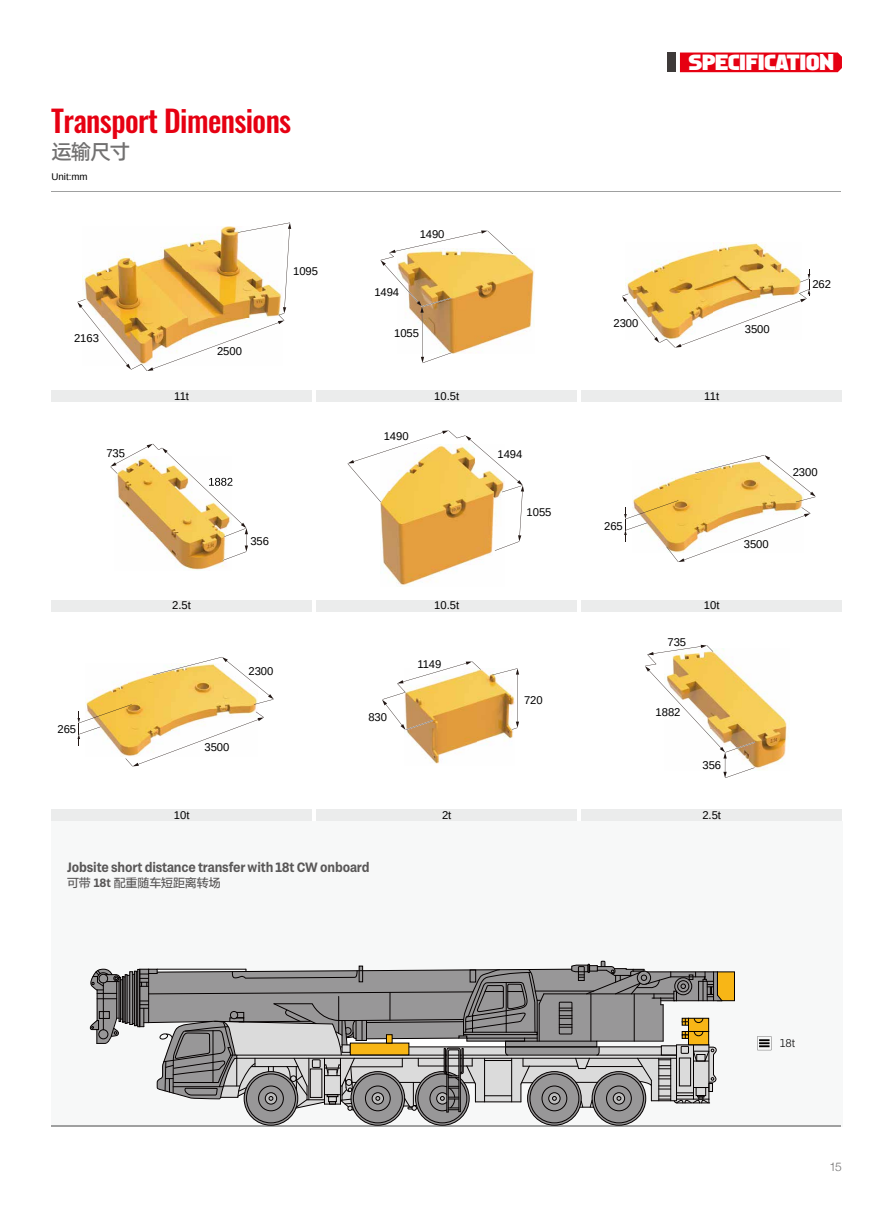
<style>
.page{position:relative;width:893px;height:1212px;background:#fff}
.page>*{position:absolute;margin:0;border:0;box-sizing:border-box;transform-origin:0 0}
.t1{font:500 30px "Oswald";letter-spacing:-.02em;color:#e60012}
.t2{font:21px "Alibaba Pu Hui Ti 2 65 Medium";color:#727171}
.t3{font:20.1px "HF Spaceship";letter-spacing:-.03em;color:#fff}
.t4{font:600 13.5px "TRY Grtsk Exa";letter-spacing:-.01em;color:#595757}
.t5{font:12px "FZLTZHUNHK GBK1 0";letter-spacing:-.01em;color:#595757}
.t6{font:300 12px "Helvetica Neue";color:#727171}
.t7{font:11.25px "Arimo";letter-spacing:-.005em;color:#000}
.t8{font:300 11.25px "TRY Grtsk Exa";color:#000}
.t9{font:9.75px "Arimo";color:#000}
.s1{font-family:"TRY Grtsk Exa";font-weight:600}
</style>
<div class="page">
<div style="left:680px;top:53px;width:162px;height:19px;background:#e60012"></div>
<div style="left:667px;top:53px;width:9px;height:19px;background:#3e3a39"></div>
<svg style="left:77px;top:657px;width:197px;height:109px"></svg>
<svg style="left:624px;top:455px;width:192px;height:107px"></svg>
<img style="left:382px;top:551px;width:111px;height:35px">
<svg style="left:347px;top:430px;width:177px;height:121px"></svg>
<img style="left:513px;top:252px;width:21px;height:83px">
<svg style="left:380px;top:230px;width:133px;height:133px"></svg>
<div style="left:51px;top:821px;width:791px;height:305px;background:#f7f8f8"></div>
<img style="left:77px;top:223px;width:214px;height:148px">
<img style="left:639px;top:243px;width:151px;height:27px">
<svg style="left:622px;top:270px;width:188px;height:78px"></svg>
<img style="left:406px;top:669px;width:108px;height:95px">
<hr style="left:517px;top:673px;width:1px;height:50px;background:#221714">
<svg style="left:512px;top:722px;width:7px;height:8px"></svg>
<svg style="left:382px;top:661px;width:99px;height:69px"></svg>
<svg style="left:492px;top:668px;width:27px;height:7px"></svg>
<img style="left:755px;top:691px;width:32px;height:79px">
<svg style="left:645px;top:645px;width:110px;height:133px"></svg>
<div style="left:51px;top:390px;width:261px;height:11px;background:#ebecec"></div>
<div style="left:316px;top:390px;width:261px;height:11px;background:#ebecec"></div>
<div style="left:581px;top:390px;width:261px;height:11px;background:#ebecec"></div>
<div style="left:51px;top:600px;width:261px;height:11px;background:#ebecec"></div>
<div style="left:316px;top:600px;width:261px;height:11px;background:#ebecec"></div>
<div style="left:581px;top:600px;width:261px;height:11px;background:#ebecec"></div>
<div style="left:51px;top:810px;width:261px;height:11px;background:#ebecec"></div>
<div style="left:316px;top:810px;width:261px;height:11px;background:#ebecec"></div>
<div style="left:581px;top:810px;width:261px;height:11px;background:#ebecec"></div>
<hr style="left:51px;top:191px;width:790px;height:1px;background:#9fa0a0">
<hr style="left:51px;top:1125px;width:790px;height:2px;background:#9fa0a0">
<img style="left:177px;top:560px;width:48px;height:10px">
<svg style="left:110px;top:444px;width:138px;height:116px"></svg>
<div style="left:717px;top:972px;width:17px;height:29px;background:#f8b616"></div>
<div style="left:717px;top:972px;width:18px;height:29px;border:1px solid #040000"></div>
<svg style="left:90px;top:961px;width:632px;height:164px"></svg>
<svg style="left:757px;top:1036px;width:14px;height:14px"></svg>
<h1 class="t1" style="left:51px;top:95px;width:242px">Transport Dimensions</h1>
<h2 class="t2" style="left:51px;top:136px;width:81px">运输尺寸</h2>
<p class="t9" style="left:51px;top:171px;width:38px">Unit:mm</p>
<p class="t7" style="left:74px;top:331px;width:26px">2163</p>
<p class="t7" style="left:217px;top:344px;width:26px">2500</p>
<p class="t7" style="left:293px;top:264px;width:26px">1095</p>
<p class="t7" style="left:374px;top:285px;width:26px">1494</p>
<p class="t7" style="left:420px;top:227px;width:26px">1490</p>
<p class="t7" style="left:394px;top:326px;width:26px">1055</p>
<h3 class="t3" style="left:689px;top:51px;width:147px">SPECIFICATION</h3>
<p class="t7" style="left:613px;top:316px;width:26px">2300</p>
<p class="t7" style="left:745px;top:322px;width:26px">3500</p>
<p class="t7" style="left:812px;top:277px;width:20px">262</p>
<p class="t7" style="left:174px;top:389px;width:16px">11t</p>
<p class="t7" style="left:434px;top:389px;width:27px">10.5t</p>
<p class="t7" style="left:704px;top:389px;width:16px">11t</p>
<p class="t7" style="left:106px;top:446px;width:20px">735</p>
<p class="t7" style="left:58px;top:722px;width:20px">265</p>
<p class="t7" style="left:250px;top:534px;width:20px">356</p>
<p class="t7" style="left:384px;top:429px;width:26px">1490</p>
<p class="t7" style="left:497px;top:447px;width:26px">1494</p>
<p class="t7" style="left:527px;top:505px;width:26px">1055</p>
<p class="t7" style="left:604px;top:519px;width:20px">265</p>
<p class="t7" style="left:172px;top:598px;width:20px">2.5t</p>
<p class="t7" style="left:434px;top:598px;width:27px">10.5t</p>
<p class="t7" style="left:704px;top:598px;width:17px">10t</p>
<p class="t7" style="left:248px;top:664px;width:26px">2300</p>
<p class="t7" style="left:205px;top:740px;width:26px">3500</p>
<p class="t7" style="left:368px;top:710px;width:20px">830</p>
<p class="t7" style="left:417px;top:657px;width:26px">1149</p>
<p class="t7" style="left:524px;top:693px;width:20px">720</p>
<p class="t7" style="left:667px;top:635px;width:20px">735</p>
<p class="t7" style="left:656px;top:704px;width:26px">1882</p>
<p class="t7" style="left:702px;top:758px;width:20px">356</p>
<p class="t7" style="left:174px;top:808px;width:17px">10t</p>
<p class="t7" style="left:442px;top:808px;width:11px">2t</p>
<p class="t7" style="left:702px;top:808px;width:20px">2.5t</p>
<p class="t4" style="left:67px;top:858px;width:304px">Jobsite short distance transfer with 18t CW onboard</p>
<p class="t5" style="left:67px;top:876px;width:155px">可带 <span class="s1">18t</span> 配重随车短距离转场</p>
<p class="t7" style="left:744px;top:537px;width:26px">3500</p>
<p class="t7" style="left:793px;top:465px;width:26px">2300</p>
<p class="t8" style="left:780px;top:1036px;width:17px">18t</p>
<p class="t6" style="left:829px;top:1157px;width:14px">15</p>
</div>
